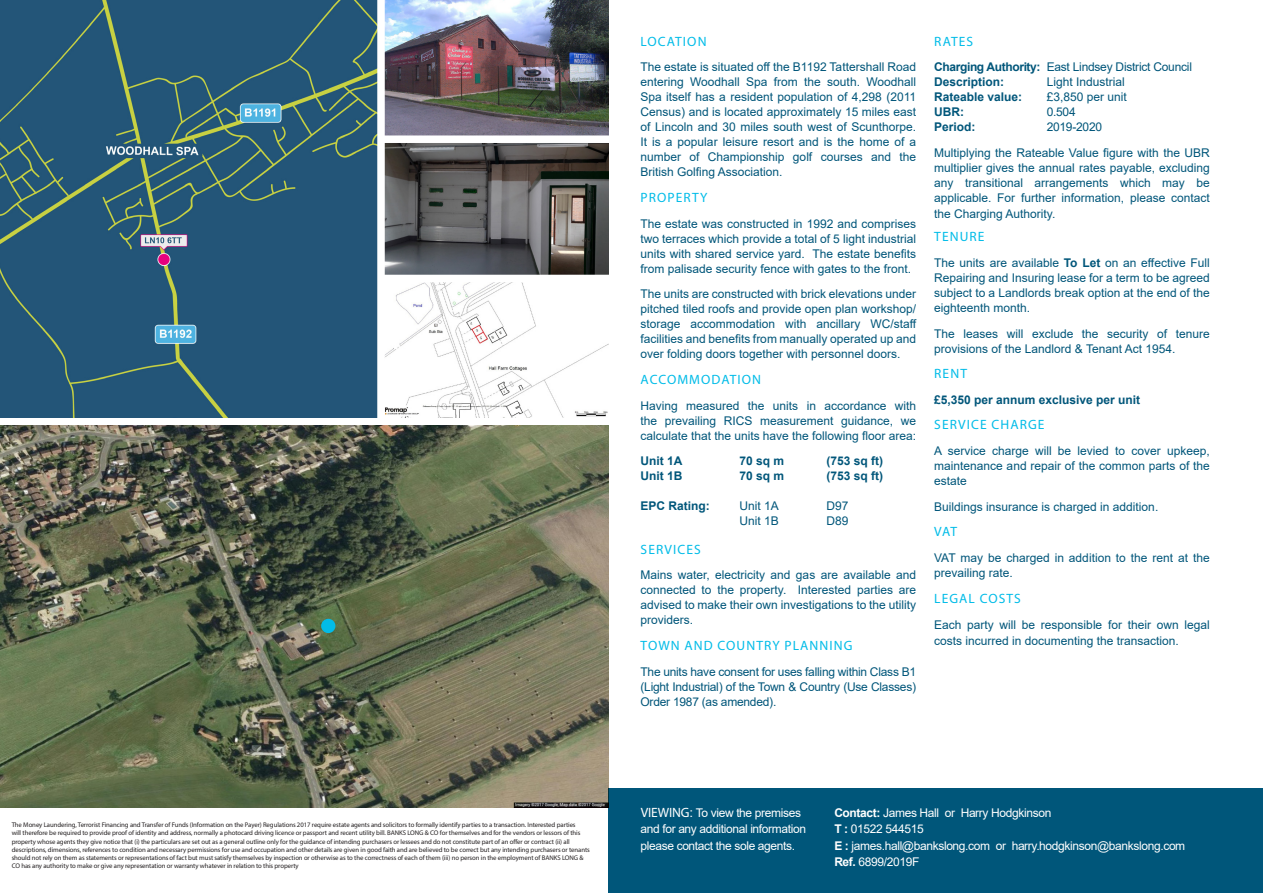
<style>
.page{position:relative;width:1263px;height:893px;background:#fff}
.page>*{position:absolute;margin:0;border:0;box-sizing:border-box;transform-origin:0 0}
.Heading_style{font:13.5px "Myriad Pro";letter-spacing:.08em;color:#02bce8}
.General_body_copy{font:12px/15px "Arial";color:#00567a;text-align:justify}
.t1{font:12px/16.5px "Arial";letter-spacing:-.03em;color:#fff}
.General_body_copy-2{font:700 12px "Arial";color:#00567a}
.General_body_copy-3{font:12px "Arial";letter-spacing:-.02em;color:#00567a}
.t2{font:6.75px/8.2px "Myriad Pro";letter-spacing:-.01em;color:#231f20}
.s1{font-weight:700}
.s2{font-family:"Myriad Pro";font-size:13.5px}
.s3{font-size:13.2px}
</style>
<div class="page">
<div style="left:608px;top:789px;width:655px;height:104px;background:#00567a"></div>
<img style="left:0;top:0;width:377px;height:418px">
<img style="left:385px;top:0;width:223px;height:135px">
<img style="left:385px;top:143px;width:223px;height:132px">
<img style="left:385px;top:282px;width:223px;height:136px">
<img style="left:0;top:425px;width:608px;height:383px">
<div style="left:322px;top:620px;width:13px;height:12px;background:#02bce8;border-radius:50%"></div>
<div style="left:321px;top:619px;width:14px;height:14px;border:2px solid #02bce8;border-radius:50%"></div>
<p class="t2" style="left:12px;top:820px;width:580px">The Money Laundering, Terrorist Financing and Transfer of Funds (Information on the Payer) Regulations 2017 require estate agents and solicitors to formally identify parties to a transaction. Interested parties<br>will therefore be required to provide proof of identity and address, normally a photocard driving licence or passport and recent utility bill. BANKS LONG &amp; CO for themselves and for the vendors or lessors of this property whose agents they give notice that (i) the particulars are set out as a general outline only for the guidance of intending purchasers or lessees and do not constitute part of an offer or contract (ii) all descriptions, dimensions, references to condition and necessary permissions for use and occupation and other details are given in good faith and are believed to be correct but any intending purchasers or tenants should not rely on them as statements or representations of fact but must satisfy themselves by inspection or otherwise as to the correctness of each of them (iii) no person in the employment of BANKS LONG &amp; CO has any authority to make or give any representation or warranty whatever in relation to this property</p>
<p class="Heading_style" style="left:641px;top:33px;width:67px">LOCATION</p>
<p class="General_body_copy" style="left:640px;top:60px;width:277px">The estate is situated off the B1192 Tattershall Road entering Woodhall Spa from the south. Woodhall Spa itself has a resident population of 4,298 (2011<br>Census) and is located approximately 15 miles east of Lincoln and 30 miles south west of Scunthorpe.<br>It is a popular leisure resort and is the home of a number of Championship golf courses and the British Golfing Association.</p>
<p class="Heading_style" style="left:641px;top:189px;width:68px">PROPERTY</p>
<p class="General_body_copy" style="left:640px;top:216px;width:277px">The estate was constructed in 1992 and comprises two terraces which provide a total of 5 light industrial units with shared service yard. The estate benefits from palisade security fence with gates to the front.</p>
<p class="General_body_copy" style="left:640px;top:286px;width:278px">The units are constructed with brick elevations under pitched tiled roofs and provide open plan workshop/ storage accommodation with ancillary WC/staff facilities and benefits from manually operated up and over folding doors together with personnel doors.</p>
<p class="Heading_style" style="left:641px;top:371px;width:122px">ACCOMMODATION</p>
<p class="General_body_copy" style="left:640px;top:398px;width:277px">Having measured the units in accordance with the prevailing RICS measurement guidance, we calculate that the units have the following floor area:</p>
<p class="General_body_copy-2" style="left:640px;top:452px;width:43px">Unit 1A</p>
<p class="General_body_copy-2" style="left:739px;top:452px;width:46px">70 sq m</p>
<p class="General_body_copy-2" style="left:826px;top:452px;width:58px">(753 sq ft)</p>
<p class="General_body_copy-2" style="left:640px;top:467px;width:43px">Unit 1B</p>
<p class="General_body_copy-2" style="left:739px;top:467px;width:46px">70 sq m</p>
<p class="General_body_copy-2" style="left:826px;top:467px;width:58px">(753 sq ft)</p>
<p class="General_body_copy-2" style="left:640px;top:497px;width:71px">EPC Rating:</p>
<p class="General_body_copy" style="left:739px;top:498px;width:41px">Unit 1A</p>
<p class="General_body_copy" style="left:826px;top:498px;width:24px">D97</p>
<p class="General_body_copy" style="left:739px;top:513px;width:41px">Unit 1B</p>
<p class="General_body_copy" style="left:826px;top:513px;width:24px">D89</p>
<p class="Heading_style" style="left:641px;top:541px;width:62px">SERVICES</p>
<p class="General_body_copy" style="left:640px;top:567px;width:277px">Mains water, electricity and gas are available and connected to the property. Interested parties are advised to make their own investigations to the utility providers.</p>
<p class="Heading_style" style="left:641px;top:637px;width:213px">TOWN AND COUNTRY PLANNING</p>
<p class="General_body_copy" style="left:640px;top:664px;width:277px">The units have consent for uses falling within Class B1 (Light Industrial) of the Town &amp; Country (Use Classes)<br>Order 1987 (as amended).</p>
<p class="Heading_style" style="left:934px;top:33px;width:40px">RATES</p>
<p class="General_body_copy-3" style="left:934px;top:59px;width:259px"><span class="s1">Charging Authority:</span> East Lindsey District Council</p>
<p class="General_body_copy-2" style="left:934px;top:74px;width:72px">Description:</p>
<p class="General_body_copy" style="left:1047px;top:75px;width:80px">Light Industrial</p>
<p class="General_body_copy-2" style="left:934px;top:89px;width:90px">Rateable value:</p>
<p class="General_body_copy" style="left:1047px;top:90px;width:82px">£3,850 per unit</p>
<p class="General_body_copy-2" style="left:934px;top:104px;width:31px">UBR:</p>
<p class="General_body_copy" style="left:1047px;top:105px;width:31px">0.504</p>
<p class="General_body_copy-2" style="left:934px;top:119px;width:43px">Period:</p>
<p class="General_body_copy-3" style="left:1047px;top:119px;width:57px">2019-2020</p>
<p class="General_body_copy" style="left:934px;top:145px;width:277px">Multiplying the Rateable Value figure with the UBR multiplier gives the annual rates payable, excluding any transitional arrangements which may be applicable. For further information, please contact the Charging Authority.</p>
<p class="Heading_style" style="left:934px;top:228px;width:52px">TENURE</p>
<p class="General_body_copy" style="left:934px;top:255px;width:277px">The units are available <span class="s1">To Let</span> on an effective Full Repairing and Insuring lease for a term to be agreed subject to a Landlords break option at the end of the eighteenth month.</p>
<p class="General_body_copy" style="left:934px;top:326px;width:277px">The leases will exclude the security of tenure provisions of the Landlord &amp; Tenant Act 1954.</p>
<p class="Heading_style" style="left:934px;top:365px;width:34px">RENT</p>
<p class="General_body_copy-2" style="left:934px;top:391px;width:208px">£5,350 per annum exclusive per unit</p>
<p class="Heading_style" style="left:934px;top:417px;width:112px">SERVICE CHARGE</p>
<p class="General_body_copy" style="left:934px;top:443px;width:277px">A service charge will be levied to cover upkeep, maintenance and repair of the common parts of the estate</p>
<p class="General_body_copy" style="left:934px;top:499px;width:226px">Buildings insurance is charged in addition.</p>
<p class="Heading_style" style="left:934px;top:523px;width:24px">VAT</p>
<p class="General_body_copy" style="left:934px;top:550px;width:277px">VAT may be charged in addition to the rent at the prevailing rate.</p>
<p class="Heading_style" style="left:934px;top:590px;width:88px">LEGAL COSTS</p>
<p class="General_body_copy" style="left:934px;top:617px;width:277px;line-height:15.8px">Each party will be responsible for their own legal costs incurred in documenting the transaction.</p>
<p class="t1" style="left:640px;top:804px;width:167px"><span class="s2">VIEWING</span><span class="s3">:</span> To view the premises and for any additional information please contact the sole agents.</p>
<p class="t1" style="left:834px;top:804px;width:352px"><span class="s1">Contact:</span> James Hall or Harry Hodgkinson<br><span class="s1">T :</span> 01522 544515<br><span class="s1">E :</span> james.hall@bankslong.com or harry.hodgkinson@bankslong.com <span class="s1">Ref.</span> 6899/2019F</p>
</div>
